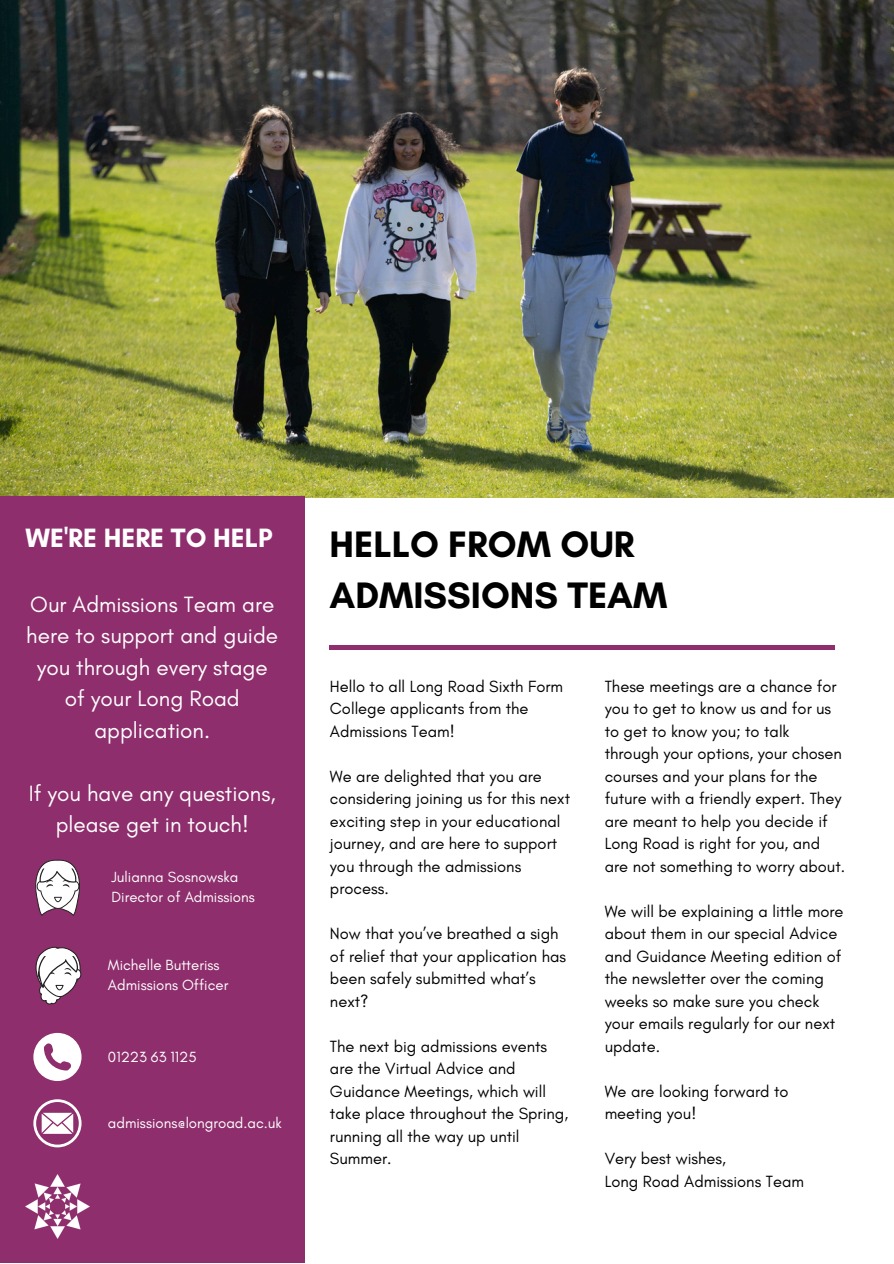
<style>
.page{position:relative;width:894px;height:1264px;background:#fff}
.page>*{position:absolute;margin:0;border:0;box-sizing:border-box;transform-origin:0 0}
.t1{font:700 37.5px/51.8px "Glacial Indifference";color:#000}
.t2{font:700 27px "Glacial Indifference";color:#fff}
.t3{font:22.5px/31.5px "Glacial Indifference";color:#fff;text-align:center}
.t4{font:16.5px/22.5px "Glacial Indifference";color:#000}
.t5{font:15px "Glacial Indifference";color:#fff}
</style>
<div class="page">
<img style="left:0;top:0;width:893px;height:497px">
<hr style="left:329px;top:645px;width:505px;height:4px;background:#8e2e6c">
<div style="left:0;top:497px;width:304px;height:765px;background:#8e2e6c"></div>
<svg style="left:35px;top:859px;width:45px;height:56px"></svg>
<svg style="left:35px;top:946px;width:47px;height:58px"></svg>
<svg style="left:33px;top:1032px;width:48px;height:49px"></svg>
<svg style="left:33px;top:1099px;width:48px;height:48px"></svg>
<img style="left:26px;top:1174px;width:64px;height:64px">
<p class="t2" style="left:26px;top:522px;width:248px">WE'RE HERE TO HELP</p>
<p class="t3" style="left:26px;top:588px;width:253px">Our Admissions Team are here to support and guide you through every stage of your Long Road application.</p>
<p class="t3" style="left:29px;top:777px;width:248px">If you have any questions, please get in touch!</p>
<p class="t5" style="left:111px;top:867px;width:128px">Julianna Sosnowska</p>
<p class="t5" style="left:111px;top:888px;width:145px">Director of Admissions</p>
<h1 class="t5" style="left:108px;top:955px;width:113px">Michelle Butteriss</h1>
<p class="t5" style="left:108px;top:975px;width:122px">Admissions Officer</p>
<p class="t5" style="left:108px;top:1047px;width:90px">01223 63 1125</p>
<p class="t5" style="left:108px;top:1113px;width:175px">admissions@longroad.ac.uk</p>
<p class="t1" style="left:329px;top:517px;width:339px">HELLO FROM OUR<br>ADMISSIONS TEAM</p>
<h2 class="t4" style="left:330px;top:674px;width:235px">Hello to all Long Road Sixth Form<br>College applicants from the<br>Admissions Team!</h2>
<h3 class="t4" style="left:330px;top:764px;width:241px">We are delighted that you are considering joining us for this next exciting step in your educational journey, and are here to support you through the admissions process.</h3>
<h3 class="t4" style="left:330px;top:922px;width:238px">Now that you’ve breathed a sigh of relief that your application has been safely submitted what’s next?</h3>
<p class="t4" style="left:330px;top:1034px;width:240px">The next big admissions events are the Virtual Advice and<br>Guidance Meetings, which will take place throughout the Spring, running all the way up until<br>Summer.</p>
<p class="t4" style="left:604px;top:674px;width:242px">These meetings are a chance for you to get to know us and for us to get to know you; to talk through your options, your chosen courses and your plans for the future with a friendly expert. They are meant to help you decide if<br>Long Road is right for you, and are not something to worry about.</p>
<p class="t4" style="left:604px;top:899px;width:240px">We will be explaining a little more about them in our special Advice and Guidance Meeting edition of the newsletter over the coming weeks so make sure you check your emails regularly for our next update.</p>
<p class="t4" style="left:604px;top:1079px;width:185px">We are looking forward to meeting you!</p>
<p class="t4" style="left:604px;top:1147px;width:123px">Very best wishes,</p>
<p class="t4" style="left:604px;top:1169px;width:201px">Long Road Admissions Team</p>
</div>
